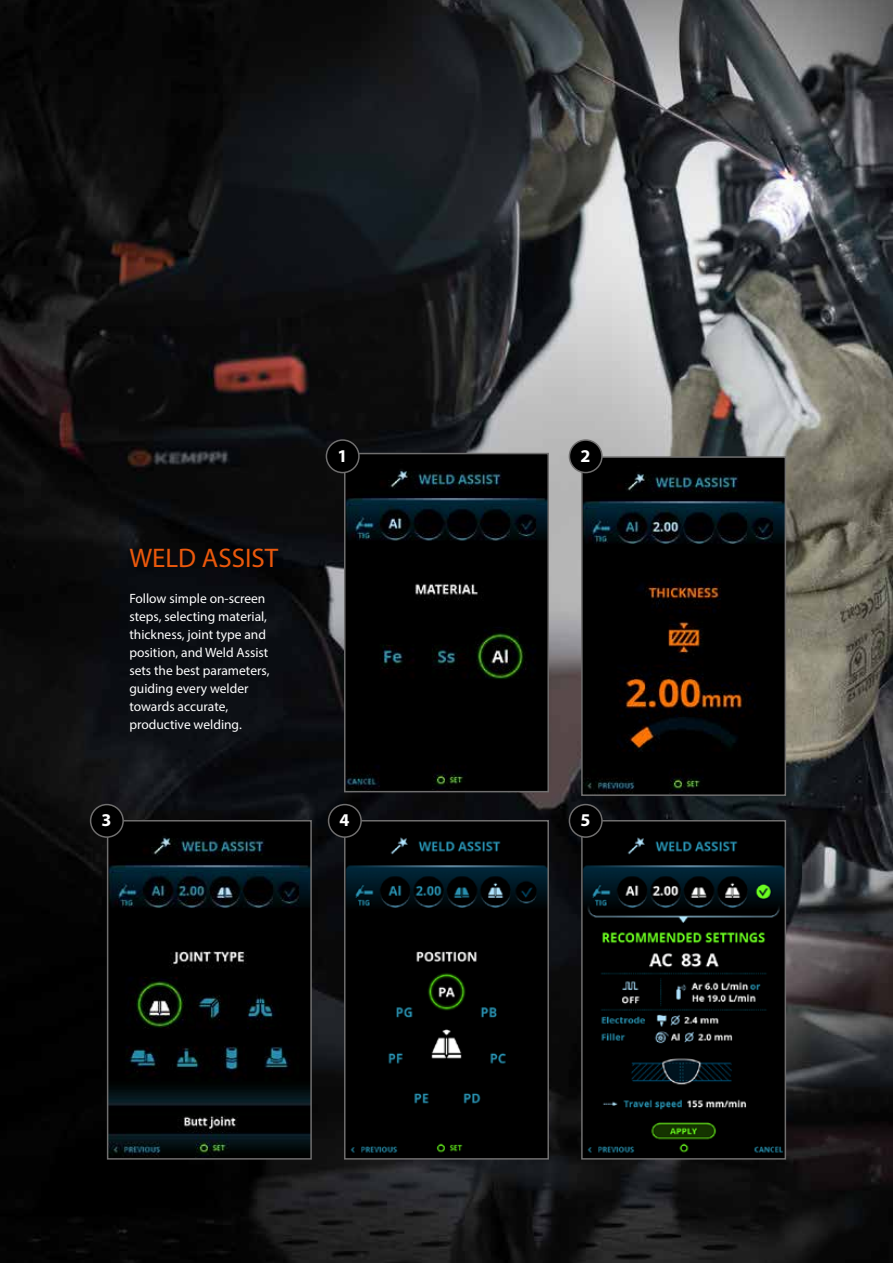
<style>
.page{position:relative;width:893px;height:1263px;background:#fff}
.page>*{position:absolute;margin:0;border:0;box-sizing:border-box;transform-origin:0 0}
.t1{font:27px "Myriad Pro";color:#ea580c}
.t2{font:700 18px "Myriad Pro";color:#fff}
.t3{font:13.5px/18px "Myriad Pro";color:#fff}
</style>
<div class="page">
<img style="left:0;top:0;width:893px;height:1263px">
<svg style="left:580px;top:456px;width:207px;height:341px;background:#0d0c0b"></svg>
<svg style="left:106px;top:819px;width:207px;height:341px;background:#080f10"></svg>
<svg style="left:343px;top:819px;width:207px;height:341px;background:#070b0c"></svg>
<svg style="left:580px;top:819px;width:207px;height:341px;background:#0c1412"></svg>
<svg style="left:343px;top:452px;width:207px;height:341px;background:#070a0b"></svg>
<div style="left:329px;top:804px;width:32px;height:33px;background:#000;border-radius:50%"></div>
<div style="left:328px;top:804px;width:34px;height:34px;border:2px solid #706f6f;border-radius:50%"></div>
<div style="left:569px;top:804px;width:33px;height:33px;background:#000;border-radius:50%"></div>
<div style="left:569px;top:804px;width:34px;height:34px;border:2px solid #706f6f;border-radius:50%"></div>
<div style="left:326px;top:440px;width:33px;height:33px;background:#000;border-radius:50%"></div>
<div style="left:326px;top:439px;width:34px;height:34px;border:2px solid #706f6f;border-radius:50%"></div>
<div style="left:569px;top:440px;width:33px;height:33px;background:#000;border-radius:50%"></div>
<div style="left:569px;top:439px;width:34px;height:34px;border:2px solid #706f6f;border-radius:50%"></div>
<div style="left:91px;top:804px;width:32px;height:33px;background:#000;border-radius:50%"></div>
<div style="left:90px;top:804px;width:34px;height:34px;border:2px solid #706f6f;border-radius:50%"></div>
<h1 class="t1" style="left:129px;top:541px;width:150px">WELD ASSIST</h1>
<p class="t3" style="left:129px;top:589px;width:142px">Follow simple on-screen steps, selecting material, thickness, joint type and position, and Weld Assist sets the best parameters, guiding every welder towards accurate, productive welding.</p>
<h2 class="t2" style="left:102px;top:808px;width:11px">3</h2>
<h2 class="t2" style="left:337px;top:444px;width:11px">1</h2>
<h2 class="t2" style="left:580px;top:444px;width:11px">2</h2>
<h2 class="t2" style="left:340px;top:808px;width:11px">4</h2>
<h2 class="t2" style="left:580px;top:808px;width:11px">5</h2>
</div>
